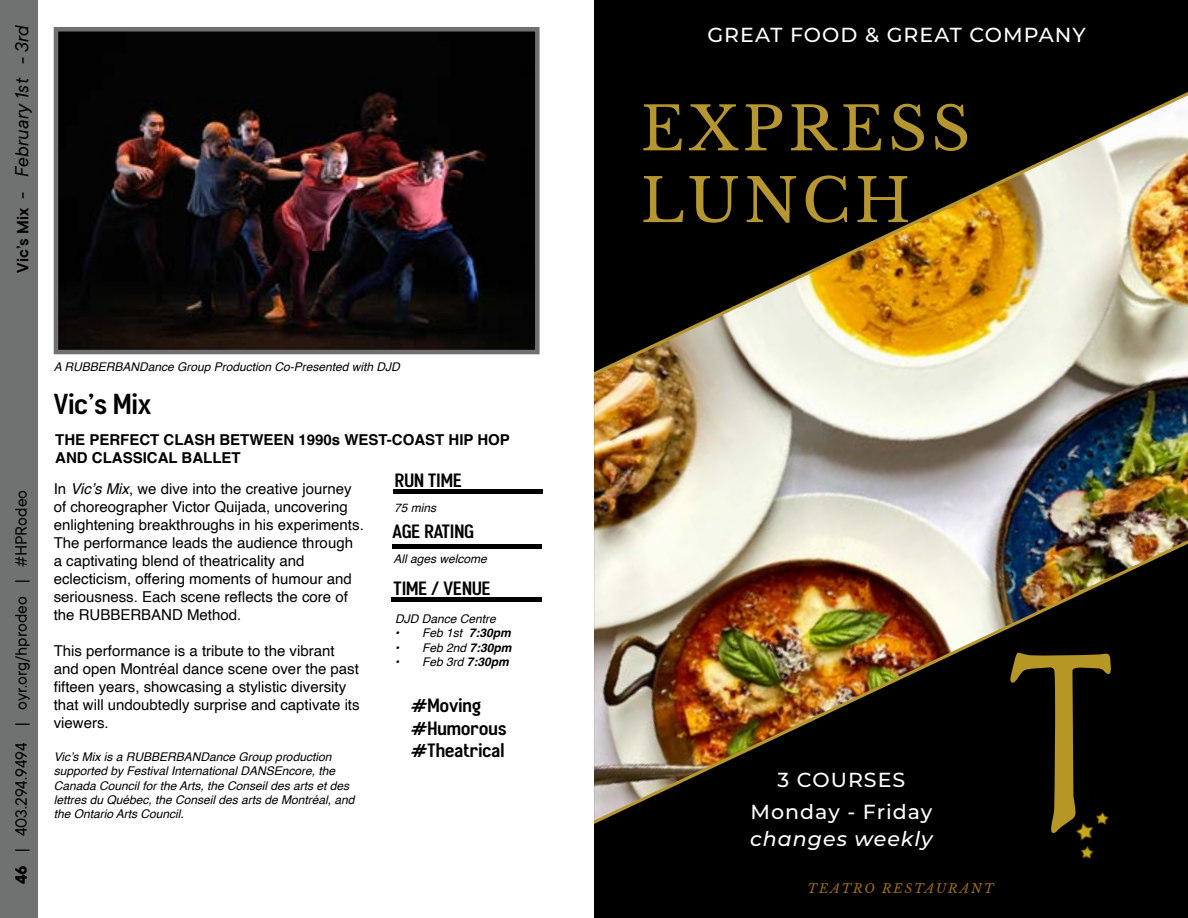
<style>
.page{position:relative;width:1188px;height:918px;background:#fff}
.page>*{position:absolute;margin:0;border:0;box-sizing:border-box;transform-origin:0 0}
.t1{font:59.85px/71.7px "Libre Baskerville";letter-spacing:.07em;color:#b59630}
.t2{font:27px "Space Odyssey";color:#000}
.t3{font:italic 21px "TT Commons";letter-spacing:-.005em;color:#000}
.t4{font:100 20.25px/31.5px "Montserrat";letter-spacing:.05em;color:#fff;text-align:center}
.t5{font:italic 100 20.25px "Montserrat";letter-spacing:.05em;color:#fff}
.t6{font:18px/22.5px "Space Odyssey";color:#000}
.t7{font:18px "TT Commons";color:#000}
.t8{font:15px/18px "Helvetica";color:#000}
.t9{font:700 15px/18px "Helvetica";color:#000}
.t10{font:italic 12.45px "Libre Baskerville";letter-spacing:.15em;color:#a66f08}
.t11{font:italic 12px/14.4px "Helvetica";color:#000}
.s1{font-weight:600;font-style:normal;font-size:18px}
.s2{font-style:normal}
.s3{font-weight:700}
.s4{font-style:italic}
</style>
<div class="page">
<div style="left:594px;top:0;width:594px;height:918px;background:#000"></div>
<img style="left:594px;top:63px;width:594px;height:781px">
<svg style="left:1009px;top:649px;width:110px;height:186px;background:#282108"></svg>
<img style="left:1063px;top:805px;width:62px;height:58px">
<div style="left:0;top:0;width:38px;height:918px;background:#707272"></div>
<div style="left:393px;top:489px;width:150px;height:5px;background:#000"></div>
<img style="left:59px;top:32px;width:476px;height:317px">
<div style="left:54px;top:27px;width:486px;height:327px;border:4px solid #707272"></div>
<div style="left:392px;top:597px;width:150px;height:5px;background:#000"></div>
<div style="left:392px;top:544px;width:150px;height:5px;background:#000"></div>
<h3 class="t3" style="left:9px;top:273px;width:249px;rotate:-90deg"><span class="s1">Vic’s Mix</span> <span class="s2">-</span> February 1st - 3rd</h3>
<p class="t7" style="left:10px;top:884px;width:396px;rotate:-90deg"><span class="s3">46</span> | 403.294.9494 | oyr.org/hprodeo | #HPRodeo</p>
<p class="t11" style="left:54px;top:359px;width:348px">A RUBBERBANDance Group Production Co-Presented with DJD</p>
<h2 class="t2" style="left:54px;top:385px;width:99px">Vic’s Mix</h2>
<p class="t9" style="left:55px;top:433px;width:456px">THE PERFECT CLASH BETWEEN 1990s WEST-COAST HIP HOP<br>AND CLASSICAL BALLET</p>
<p class="t8" style="left:54px;top:481px;width:312px">In <span class="s4">Vic’s Mix</span>, we dive into the creative journey of choreographer Victor Quijada, uncovering enlightening breakthroughs in his experiments.<br>The performance leads the audience through a captivating blend of theatricality and eclecticism, offering moments of humour and seriousness. Each scene reflects the core of the RUBBERBAND Method.</p>
<p class="t8" style="left:54px;top:643px;width:307px">This performance is a tribute to the vibrant and open Montréal dance scene over the past fifteen years, showcasing a stylistic diversity that will undoubtedly surprise and captivate its viewers.</p>
<p class="t11" style="left:54px;top:750px;width:302px">Vic’s Mix is a RUBBERBANDance Group production supported by Festival International DANSEncore, the Canada Council for the Arts, the Conseil des arts et des lettres du Québec, the Conseil des arts de Montréal, and the Ontario Arts Council.</p>
<p class="t6" style="left:395px;top:468px;width:69px">RUN TIME</p>
<p class="t11" style="left:394px;top:501px;width:44px">75 mins</p>
<p class="t6" style="left:392px;top:519px;width:83px">AGE RATING</p>
<p class="t11" style="left:393px;top:552px;width:95px">All ages welcome</p>
<p class="t6" style="left:394px;top:576px;width:98px">TIME / VENUE</p>
<p class="t11" style="left:395px;top:612px;width:102px">DJD Dance Centre</p>
<p class="t11" style="left:395px;top:626px;width:117px">• Feb 1st <span class="s3">7:30pm</span></p>
<p class="t11" style="left:395px;top:640px;width:118px">• Feb 2nd <span class="s3">7:30pm</span></p>
<p class="t11" style="left:395px;top:655px;width:115px">• Feb 3rd <span class="s3">7:30pm</span></p>
<p class="t6" style="left:411px;top:693px;width:97px">#Moving #Humorous #Theatrical</p>
<h3 class="t4" style="left:707px;top:19px;width:380px">GREAT FOOD &amp; GREAT COMPANY</h3>
<h1 class="t1" style="left:641px;top:93px;width:331px">EXPRESS<br>LUNCH</h1>
<h3 class="t4" style="left:750px;top:764px;width:183px">3 COURSES<br>Monday - Friday</h3>
<h3 class="t5" style="left:750px;top:825px;width:184px">changes weekly</h3>
<p class="t10" style="left:807px;top:881px;width:188px">TEATRO RESTAURANT</p>
</div>
